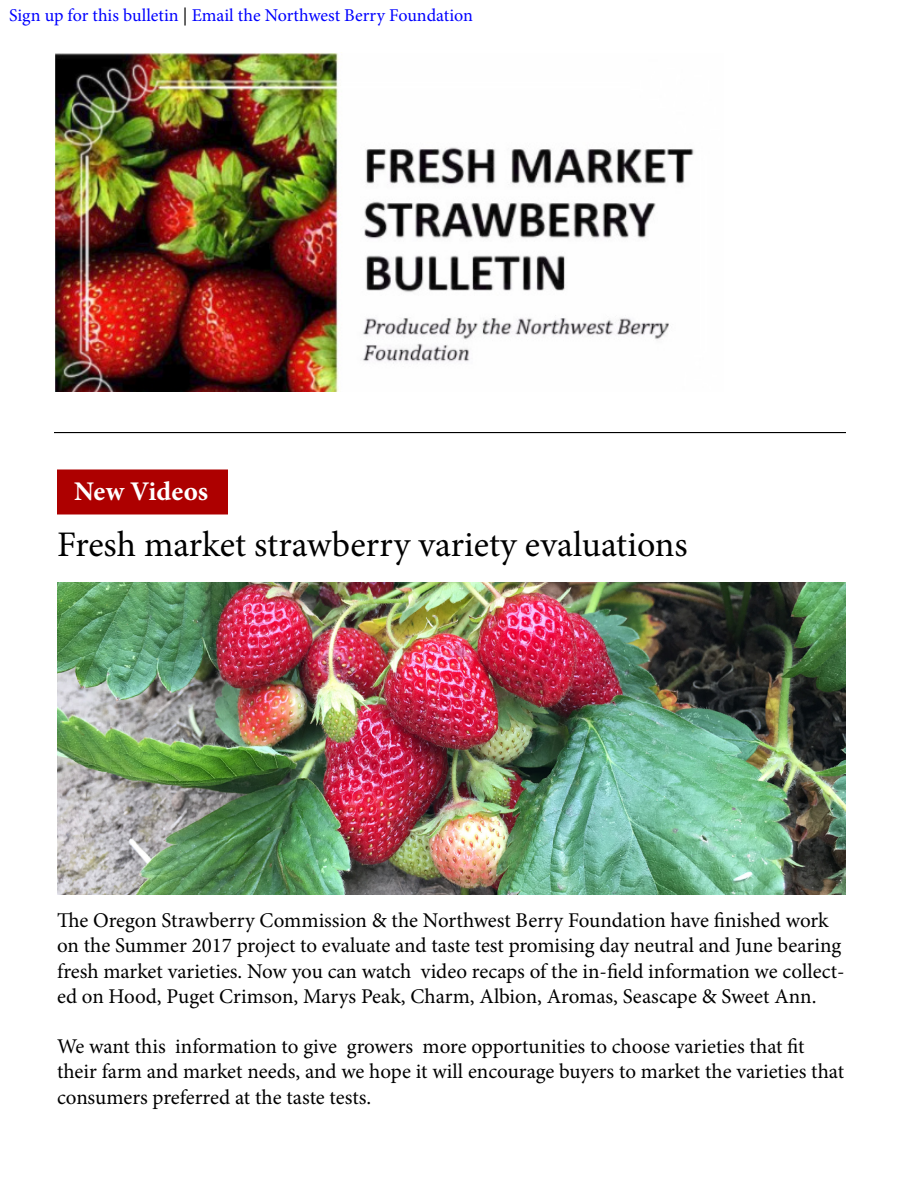
<style>
.page{position:relative;width:900px;height:1200px;background:#fff}
.page>*{position:absolute;margin:0;border:0;box-sizing:border-box;transform-origin:0 0}
.t1{font:36px "Minion Pro";color:#000}
.t2{font:700 27px "Minion Pro";letter-spacing:.005em;color:#fff}
.t3{font:21px/25.2px "Minion Pro";letter-spacing:-.005em;color:#000}
.t4{font:18px "Minion Pro";color:#00f}
.s1{color:#000}
</style>
<div class="page">
<img style="left:54px;top:53px;width:640px;height:339px">
<div style="left:57px;top:470px;width:171px;height:44px;background:#ad0000"></div>
<img style="left:57px;top:583px;width:789px;height:312px">
<hr style="left:54px;top:432px;width:792px;height:1px;background:#000">
<p class="t4" style="left:9px;top:3px;width:466px">Sign up for this bulletin <span class="s1">|</span> Email the Northwest Berry Foundation</p>
<p class="t2" style="left:74px;top:472px;width:135px">New Videos</p>
<p class="t1" style="left:57px;top:520px;width:632px">Fresh market strawberry variety evaluations</p>
<p class="t3" style="left:57px;top:908px;width:789px">The Oregon Strawberry Commission &amp; the Northwest Berry Foundation have finished work on the Summer 2017 project to evaluate and taste test promising day neutral and June bearing fresh market varieties. Now you can watch video recaps of the in-field information we collect&shy;ed on Hood, Puget Crimson, Marys Peak, Charm, Albion, Aromas, Seascape &amp; Sweet Ann.</p>
<p class="t3" style="left:57px;top:1034px;width:789px">We want this information to give growers more opportunities to choose varieties that fit their farm and market needs, and we hope it will encourage buyers to market the varieties that consumers preferred at the taste tests.</p>
</div>
